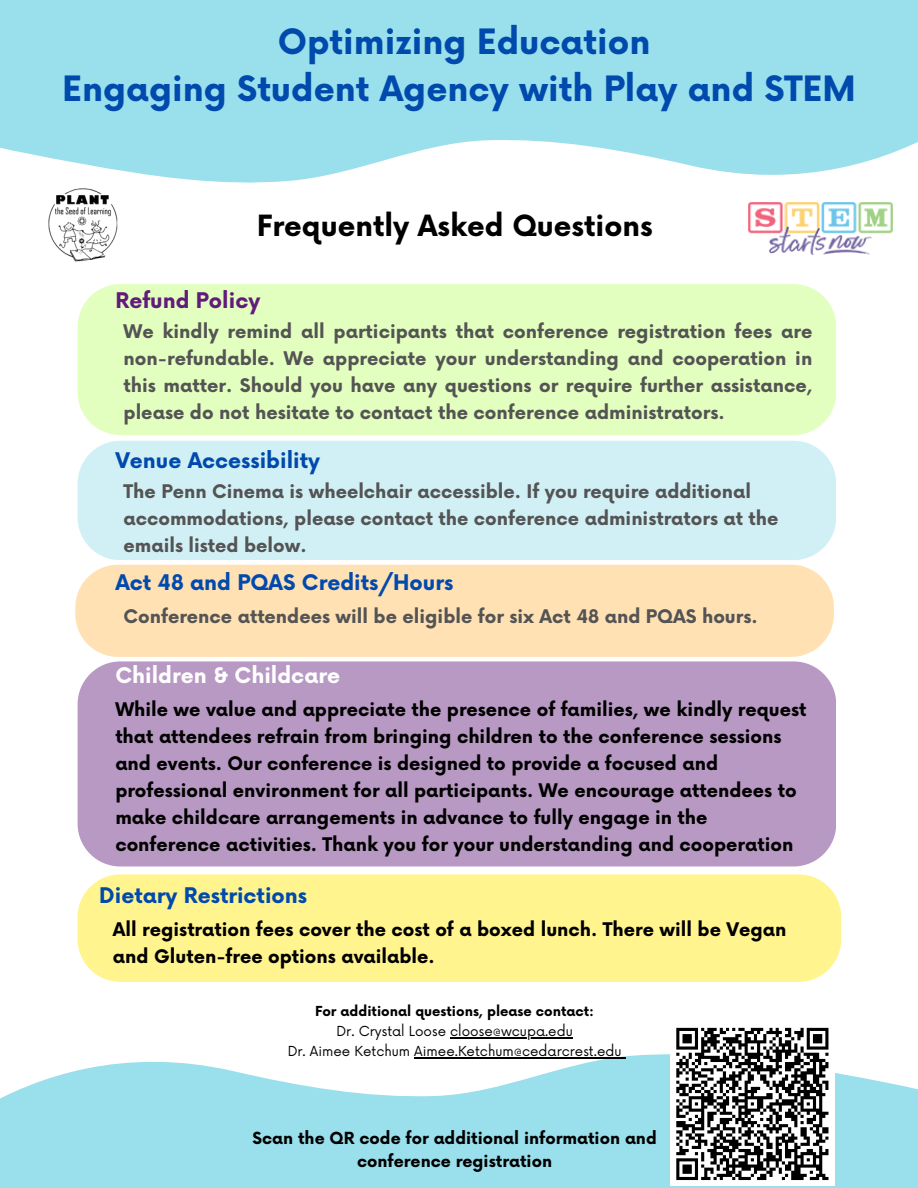
<style>
.page{position:relative;width:918px;height:1188px;background:#fff}
.page>*{position:absolute;margin:0;border:0;box-sizing:border-box;transform-origin:0 0}
.t1{font:700 34.05px/47.2px "Now";color:#004aad;text-align:center}
.t2{font:700 28.5px "Now";color:#000}
.t3{font:700 21px "Now";color:#004aad}
.t4{font:700 21px "Now";color:#fff}
.t5{font:700 21px "Now";color:#611b7b}
.t6{font:700 18.3px/27px "Now";color:#000}
.t7{font:700 18.3px/27px "Now";color:#545454;text-align:justify}
.t8{font:700 16.35px/23.7px "Now";color:#000;text-align:center}
.t9{font:13.5px "Now";color:#000}
.t10{font:700 13.5px "Now";color:#000}
</style>
<div class="page">
<div style="left:78px;top:284px;width:758px;height:151px;background:#e3ffbf"></div>
<div style="left:78px;top:441px;width:758px;height:119px;background:#d1f0f6"></div>
<svg style="left:0;top:1054px;width:918px;height:134px;fill:#99dfec"></svg>
<div style="left:78px;top:661px;width:758px;height:206px;background:#b899c3;border-radius:43px"></div>
<svg style="left:0;top:0;width:918px;height:183px;fill:#99dfec"></svg>
<div style="left:78px;top:874px;width:763px;height:108px;background:#fff48d;border-radius:43px"></div>
<img style="left:48px;top:188px;width:70px;height:74px">
<img style="left:748px;top:202px;width:145px;height:53px">
<hr style="left:450px;top:1037px;width:123px;height:1px;background:#000">
<hr style="left:414px;top:1057px;width:208px;height:1px;background:#000">
<div style="left:670px;top:1022px;width:165px;height:164px;background:#fff"></div>
<svg style="left:676px;top:1027px;width:153px;height:154px"></svg>
<div style="left:75px;top:565px;width:759px;height:92px;background:#ffe1b4"></div>
<h4 class="t1" style="left:62px;top:20px;width:795px">Optimizing Education<br>Engaging Student Agency with Play and STEM</h4>
<p class="t2" style="left:257px;top:210px;width:397px">Frequently Asked Questions</p>
<h3 class="t5" style="left:115px;top:289px;width:146px">Refund Policy</h3>
<h3 class="t7" style="left:124px;top:319px;width:690px">We kindly remind all participants that conference registration fees are non-refundable. We appreciate your understanding and cooperation in this matter. Should you have any questions or require further assistance, please do not hesitate to contact the conference administrators.</h3>
<h1 class="t3" style="left:115px;top:449px;width:206px">Venue Accessibility</h1>
<h4 class="t7" style="left:124px;top:479px;width:657px;text-align:left">The Penn Cinema is wheelchair accessible. If you require additional accommodations, please contact the conference administrators at the emails listed below.</h4>
<p class="t3" style="left:115px;top:571px;width:339px">Act 48 and PQAS Credits/Hours</p>
<h5 class="t7" style="left:124px;top:604px;width:636px">Conference attendees will be eligible for six Act 48 and PQAS hours.</h5>
<p class="t4" style="left:115px;top:664px;width:226px">Children &amp; Childcare</p>
<h2 class="t6" style="left:115px;top:697px;width:693px">While we value and appreciate the presence of families, we kindly request that attendees refrain from bringing children to the conference sessions and events. Our conference is designed to provide a focused and professional environment for all participants. We encourage attendees to make childcare arrangements in advance to fully engage in the conference activities. Thank you for your understanding and cooperation</h2>
<h3 class="t3" style="left:99px;top:884px;width:209px">Dietary Restrictions</h3>
<h4 class="t6" style="left:113px;top:917px;width:675px">All registration fees cover the cost of a boxed lunch. There will be Vegan and Gluten-free options available.</h4>
<h3 class="t10" style="left:315px;top:1004px;width:281px">For additional questions, please contact:</h3>
<h4 class="t9" style="left:336px;top:1024px;width:238px">Dr. Crystal Loose cloose@wcupa.edu</h4>
<p class="t9" style="left:288px;top:1044px;width:335px">Dr. Aimee Ketchum Aimee.Ketchum@cedarcrest.edu</p>
<p class="t8" style="left:252px;top:1127px;width:406px">Scan the QR code for additional information and conference registration</p>
</div>
